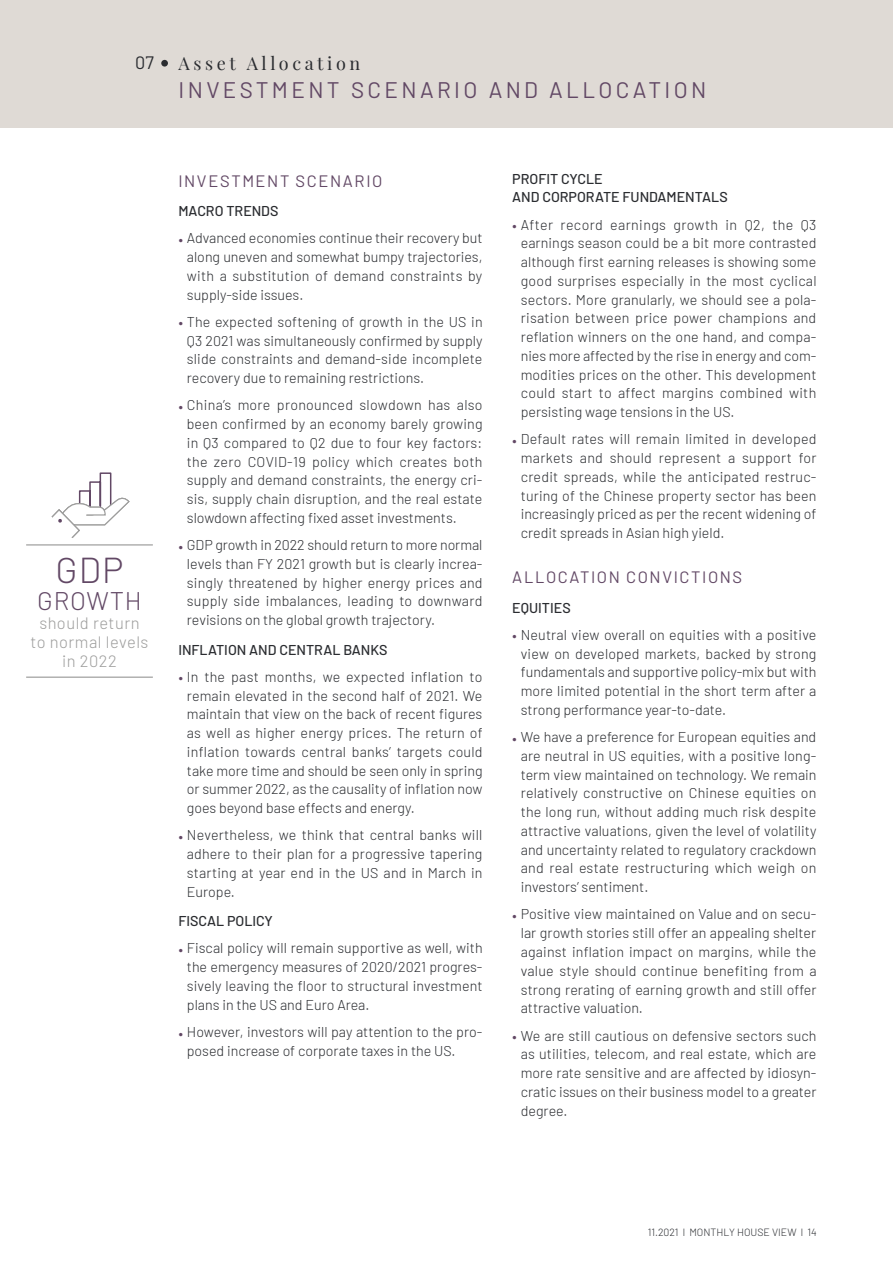
<style>
.page{position:relative;width:893px;height:1263px;background:#fff}
.page>*{position:absolute;margin:0;border:0;box-sizing:border-box;transform-origin:0 0}
.t1{font:300 36px "Barlow";color:#624865}
.t2{font:300 25.5px "Barlow";letter-spacing:.03em;color:#624865}
.t3{font:22.5px "Barlow";letter-spacing:.15em;color:#624865}
.t4{font:18px "Playfair Display";letter-spacing:.2em;color:#2a2c30}
.t5{font:18px "Barlow";color:#2a2c30}
.t6{font:16.5px "Barlow";letter-spacing:.1em;color:#624865}
.t7{font:300 16.5px/18.8px "Barlow";letter-spacing:.03em;color:#9d9d9c;text-align:center}
.t8{font:300 14.25px/18.8px "Barlow";color:#2a2c30;text-align:justify}
.t9{font:500 14.25px/18px "Barlow";color:#2a2c30}
.t10{font:300 10.5px "Barlow";color:#2a2c30}
</style>
<div class="page">
<div style="left:0;top:0;width:893px;height:128px;background:#dfdad5"></div>
<div style="left:161px;top:60px;width:7px;height:7px;background:#2a2c30;border-radius:50%"></div>
<hr style="left:26px;top:676px;width:127px;height:2px;background:#9d9d9c">
<hr style="left:26px;top:544px;width:127px;height:1px;background:#9d9d9c">
<svg style="left:51px;top:472px;width:79px;height:66px"></svg>
<p class="t5" style="left:135px;top:50px;width:20px">07</p>
<p class="t4" style="left:179px;top:49px;width:183px">Asset Allocation</p>
<h3 class="t3" style="left:179px;top:74px;width:529px">INVESTMENT SCENARIO AND ALLOCATION</h3>
<h1 class="t1" style="left:56px;top:544px;width:69px">GDP</h1>
<h2 class="t2" style="left:37px;top:583px;width:106px">GROWTH</h2>
<p class="t7" style="left:31px;top:612px;width:119px">should return to normal levels in 2022</p>
<p class="t6" style="left:178px;top:169px;width:206px">INVESTMENT SCENARIO</p>
<p class="t9" style="left:178px;top:201px;width:102px">MACRO TRENDS</p>
<p class="t8" style="left:187px;top:228px;width:297px;text-indent:-9px"><sub>•</sub> Advanced economies continue their recovery but along uneven and somewhat bumpy trajectories, with a substitution of demand constraints by supply-side issues.</p>
<p class="t8" style="left:187px;top:311px;width:297px;text-indent:-9px"><sub>•</sub> The expected softening of growth in the US in Q3 2021 was simultaneously confirmed by supply slide constraints and demand-side incomplete recovery due to remaining restrictions.</p>
<p class="t8" style="left:187px;top:395px;width:297px;text-indent:-9px"><sub>•</sub> China’s more pronounced slowdown has also been confirmed by an economy barely growing in Q3 compared to Q2 due to four key factors: the zero COVID-19 policy which creates both supply and demand constraints, the energy cri&shy;sis, supply chain disruption, and the real estate slowdown affecting fixed asset investments.</p>
<p class="t8" style="left:187px;top:535px;width:297px;text-indent:-9px"><sub>•</sub> GDP growth in 2022 should return to more normal levels than FY 2021 growth but is clearly increa&shy;singly threatened by higher energy prices and supply side imbalances, leading to downward revisions on the global growth trajectory.</p>
<p class="t9" style="left:178px;top:639px;width:211px">INFLATION AND CENTRAL BANKS</p>
<p class="t8" style="left:187px;top:666px;width:297px;text-indent:-9px"><sub>•</sub> In the past months, we expected inflation to remain elevated in the second half of 2021. We maintain that view on the back of recent figures as well as higher energy prices. The return of inflation towards central banks’ targets could take more time and should be seen only in spring or summer 2022, as the causality of inflation now goes beyond base effects and energy.</p>
<p class="t8" style="left:187px;top:825px;width:297px;text-indent:-9px"><sub>•</sub> Nevertheless, we think that central banks will adhere to their plan for a progressive tapering starting at year end in the US and in March in Europe.</p>
<p class="t9" style="left:178px;top:911px;width:96px">FISCAL POLICY</p>
<p class="t8" style="left:187px;top:938px;width:297px;text-indent:-9px"><sub>•</sub> Fiscal policy will remain supportive as well, with the emergency measures of 2020/2021 progres&shy;sively leaving the floor to structural investment plans in the US and Euro Area.</p>
<p class="t8" style="left:187px;top:1021px;width:297px;text-indent:-9px"><sub>•</sub> However, investors will pay attention to the pro&shy;posed increase of corporate taxes in the US.</p>
<p class="t9" style="left:512px;top:169px;width:217px">PROFIT CYCLE<br>AND CORPORATE FUNDAMENTALS</p>
<p class="t8" style="left:521px;top:214px;width:297px;text-indent:-9px"><sub>•</sub> After record earnings growth in Q2, the Q3 earnings season could be a bit more contrasted although first earning releases is showing some good surprises especially in the most cyclical sectors. More granularly, we should see a pola&shy;risation between price power champions and reflation winners on the one hand, and compa&shy;nies more affected by the rise in energy and com&shy;modities prices on the other. This development could start to affect margins combined with persisting wage tensions in the US.</p>
<p class="t8" style="left:521px;top:429px;width:297px;text-indent:-9px"><sub>•</sub> Default rates will remain limited in developed markets and should represent a support for credit spreads, while the anticipated restruc&shy;turing of the Chinese property sector has been increasingly priced as per the recent widening of credit spreads in Asian high yield.</p>
<p class="t6" style="left:512px;top:565px;width:231px">ALLOCATION CONVICTIONS</p>
<p class="t9" style="left:512px;top:597px;width:60px">EQUITIES</p>
<p class="t8" style="left:521px;top:624px;width:297px;text-indent:-9px"><sub>•</sub> Neutral view overall on equities with a positive view on developed markets, backed by strong fundamentals and supportive policy-mix but with more limited potential in the short term after a strong performance year-to-date.</p>
<p class="t8" style="left:521px;top:727px;width:297px;text-indent:-9px"><sub>•</sub> We have a preference for European equities and are neutral in US equities, with a positive long&shy;term view maintained on technology. We remain relatively constructive on Chinese equities on the long run, without adding much risk despite attractive valuations, given the level of volatility and uncertainty related to regulatory crackdown and real estate restructuring which weigh on investors’ sentiment.</p>
<p class="t8" style="left:521px;top:904px;width:297px;text-indent:-9px"><sub>•</sub> Positive view maintained on Value and on secu&shy;lar growth stories still offer an appealing shelter against inflation impact on margins, while the value style should continue benefiting from a strong rerating of earning growth and still offer attractive valuation.</p>
<p class="t8" style="left:521px;top:1025px;width:297px;text-indent:-9px"><sub>•</sub> We are still cautious on defensive sectors such as utilities, telecom, and real estate, which are more rate sensitive and are affected by idiosyn&shy;cratic issues on their business model to a greater degree.</p>
<p class="t10" style="left:648px;top:1225px;width:171px">11.2021 l MONTHLY HOUSE VIEW l 14</p>
</div>
